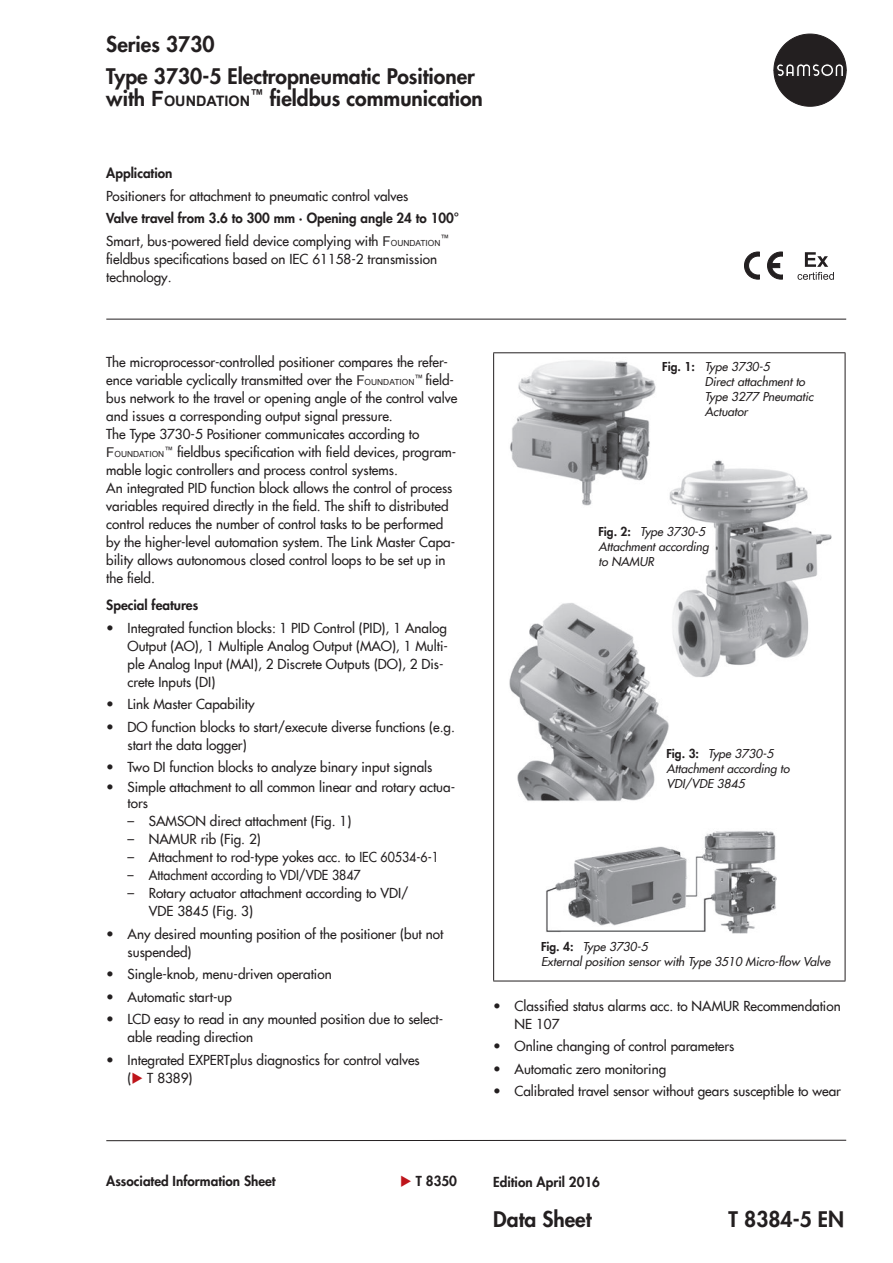
<style>
.page{position:relative;width:893px;height:1263px;background:#fff}
.page>*{position:absolute;margin:0;border:0;box-sizing:border-box;transform-origin:0 0}
.t1{font:800 21px/31.5px "Futura Com";color:#231f20}
.t2{font:700 14.4px "Arial";color:#231f20}
.t3{font:500 13.5px/18px "Futura Com";color:#231f20}
.t4{font:800 13.5px/22.5px "Futura Com";color:#231f20}
.t5{font:500 13.5px "Futura Com";color:#231f20;scale:.92 1}
.t6{font:italic 500 12px/15px "Futura Com";color:#231f20}
.t7{font:8.7px "Arial";color:#231f20}
.t8{font:8.4px "Arial";color:#231f20}
.s1{font-family:"Futura Com";font-weight:800;font-size:21px}
.s2{font-size:21px}
.s3{font-weight:500}
.s4{font-family:"Arial";font-weight:400}
.s5{font-family:"Arial";font-weight:400;font-size:8.4px}
.s6{font-size:13.5px}
.s7{font-family:"Futura";font-weight:400}
.s8{color:#be151b}
.s9{font-weight:800;font-style:normal}
</style>
<div class="page">
<svg style="left:797px;top:252px;width:37px;height:28px"></svg>
<svg style="left:744px;top:252px;width:15px;height:27px"></svg>
<svg style="left:767px;top:252px;width:15px;height:27px"></svg>
<hr style="left:769px;top:264px;width:11px;height:4px;background:#231f20">
<svg style="left:774px;top:34px;width:72px;height:72px"></svg>
<hr style="left:106px;top:319px;width:740px;height:1px;background:#231f20">
<svg style="left:106px;top:1139px;width:741px;height:2px"></svg>
<hr style="left:493px;top:352px;width:352px;height:1px;background:#231f20">
<hr style="left:493px;top:353px;width:1px;height:628px;background:#231f20">
<hr style="left:845px;top:353px;width:1px;height:628px;background:#231f20">
<hr style="left:493px;top:981px;width:352px;height:1px;background:#231f20">
<img style="left:546px;top:831px;width:231px;height:102px">
<img style="left:510px;top:360px;width:146px;height:146px">
<img style="left:509px;top:603px;width:160px;height:198px">
<img style="left:668px;top:460px;width:164px;height:218px">
<h1 class="t1" style="left:106px;top:28px;width:370px">Series 3730<br>Type 3730-5 Electropneumatic Positioner</h1>
<p class="t2" style="left:106px;top:91px;width:145px"><span class="s1">with</span> <span class="s2">F</span>OUNDATION</p>
<h1 class="t1" style="left:250px;top:82px;width:234px"><sup>™</sup> fieldbus communication</h1>
<p class="t4" style="left:106px;top:161px;width:68px">Application</p>
<p class="t3" style="left:106px;top:186px;width:304px">Positioners for attachment to pneumatic control valves</p>
<p class="t4" style="left:106px;top:206px;width:354px">Valve travel from 3.6 to 300 mm · Opening angle 24 to 100°<br><span class="s3">Smart, bus-powered field device complying with</span> <span class="s4">F</span><span class="s5">OUNDATION</span></p>
<p class="t7" style="left:441px;top:232px;width:10px">™</p>
<p class="t3" style="left:106px;top:249px;width:332px">fieldbus specifications based on IEC 61158-2 transmission technology.</p>
<p class="t3" style="left:106px;top:352px;width:352px">The microprocessor-controlled positioner compares the refer&shy;ence variable cyclically transmitted over the <span class="s4">F</span><span class="s5">OUNDATION</span><sup>™</sup> field&shy;bus network to the travel or opening angle of the control valve and issues a corresponding output signal pressure.<br>The Type 3730-5 Positioner communicates according to</p>
<p class="t8" style="left:106px;top:449px;width:60px"><span class="s6">F</span>OUNDATION</p>
<p class="t3" style="left:106px;top:442px;width:352px;text-indent:58px"><sup>™</sup> fieldbus specification with field devices, program&shy;mable logic controllers and process control systems.<br>An integrated PID function block allows the control of process variables required directly in the field. The shift to distributed control reduces the number of control tasks to be performed by the higher-level automation system. The Link Master Capa&shy;bility allows autonomous closed control loops to be set up in the field.</p>
<p class="t4" style="left:106px;top:593px;width:93px">Special features</p>
<p class="t3" style="left:128px;top:618px;width:322px;text-indent:-21px"><span class="s7">•</span> Integrated function blocks: 1 PID Control (PID), 1 Analog Output (AO), 1 Multiple Analog Output (MAO), 1 Multi&shy;ple Analog Input (MAI), 2 Discrete Outputs (DO), 2 Dis&shy;crete Inputs (DI)</p>
<p class="t3" style="left:106px;top:694px;width:150px"><span class="s7">•</span> Link Master Capability</p>
<p class="t3" style="left:128px;top:717px;width:329px;text-indent:-21px"><span class="s7">•</span> DO function blocks to start/execute diverse functions (e.g. start the data logger)</p>
<p class="t3" style="left:106px;top:757px;width:328px"><span class="s7">•</span> Two DI function blocks to analyze binary input signals</p>
<p class="t3" style="left:128px;top:778px;width:329px;line-height:16.5px;text-indent:-21px"><span class="s7">•</span> Simple attachment to all common linear and rotary actua&shy;tors</p>
<p class="t3" style="left:128px;top:811px;width:225px"><span class="s7">–</span> SAMSON direct attachment (Fig. 1)</p>
<p class="t3" style="left:128px;top:829px;width:135px"><span class="s7">–</span> NAMUR rib (Fig. 2)</p>
<p class="t3" style="left:128px;top:847px;width:313px"><span class="s7">–</span> Attachment to rod-type yokes acc. to IEC 60534-6-1</p>
<p class="t5" style="left:128px;top:865px;width:255px"><span class="s7">–</span> Attachment according to VDI/VDE 3847</p>
<p class="t3" style="left:149px;top:883px;width:261px;text-indent:-21px"><span class="s7">–</span> Rotary actuator attachment according to VDI/<br>VDE 3845 (Fig. 3)</p>
<p class="t3" style="left:128px;top:924px;width:317px;text-indent:-21px"><span class="s7">•</span> Any desired mounting position of the positioner (but not suspended)</p>
<p class="t3" style="left:106px;top:964px;width:227px"><span class="s7">•</span> Single-knob, menu-driven operation</p>
<p class="t3" style="left:106px;top:987px;width:127px"><span class="s7">•</span> Automatic start-up</p>
<p class="t3" style="left:128px;top:1009px;width:317px;text-indent:-21px"><span class="s7">•</span> LCD easy to read in any mounted position due to select&shy;able reading direction</p>
<p class="t3" style="left:128px;top:1050px;width:294px;text-indent:-21px"><span class="s7">•</span> Integrated EXPERTplus diagnostics for control valves (<span class="s8">◆</span> T 8389)</p>
<p class="t6" style="left:705px;top:358px;width:110px;text-indent:-43px"><span class="s9">Fig. 1:</span> Type 3730-5<br>Direct attachment to<br>Type 3277 Pneumatic<br>Actuator</p>
<p class="t6" style="left:598px;top:523px;width:112px"><span class="s9">Fig. 2:</span> Type 3730-5<br>Attachment according to NAMUR</p>
<p class="t6" style="left:666px;top:745px;width:125px"><span class="s9">Fig. 3:</span> Type 3730-5<br>Attachment according to<br>VDI/VDE 3845</p>
<p class="t6" style="left:541px;top:938px;width:291px"><span class="s9">Fig. 4:</span> Type 3730-5<br>External position sensor with Type 3510 Micro-flow Valve</p>
<p class="t3" style="left:514px;top:996px;width:328px;text-indent:-21px"><span class="s7">•</span> Classified status alarms acc. to NAMUR Recommendation<br>NE 107</p>
<p class="t3" style="left:493px;top:1036px;width:243px"><span class="s7">•</span> Online changing of control parameters</p>
<p class="t3" style="left:493px;top:1059px;width:174px"><span class="s7">•</span> Automatic zero monitoring</p>
<p class="t3" style="left:493px;top:1081px;width:349px"><span class="s7">•</span> Calibrated travel sensor without gears susceptible to wear</p>
<p class="t4" style="left:106px;top:1169px;width:171px">Associated Information Sheet</p>
<p class="t4" style="left:400px;top:1169px;width:58px"><span class="s8">◆</span> T 8350</p>
<p class="t4" style="left:493px;top:1170px;width:108px">Edition April 2016</p>
<h1 class="t1" style="left:493px;top:1203px;width:100px">Data Sheet</h1>
<h1 class="t1" style="left:729px;top:1203px;width:117px">T 8384-5 EN</h1>
</div>
